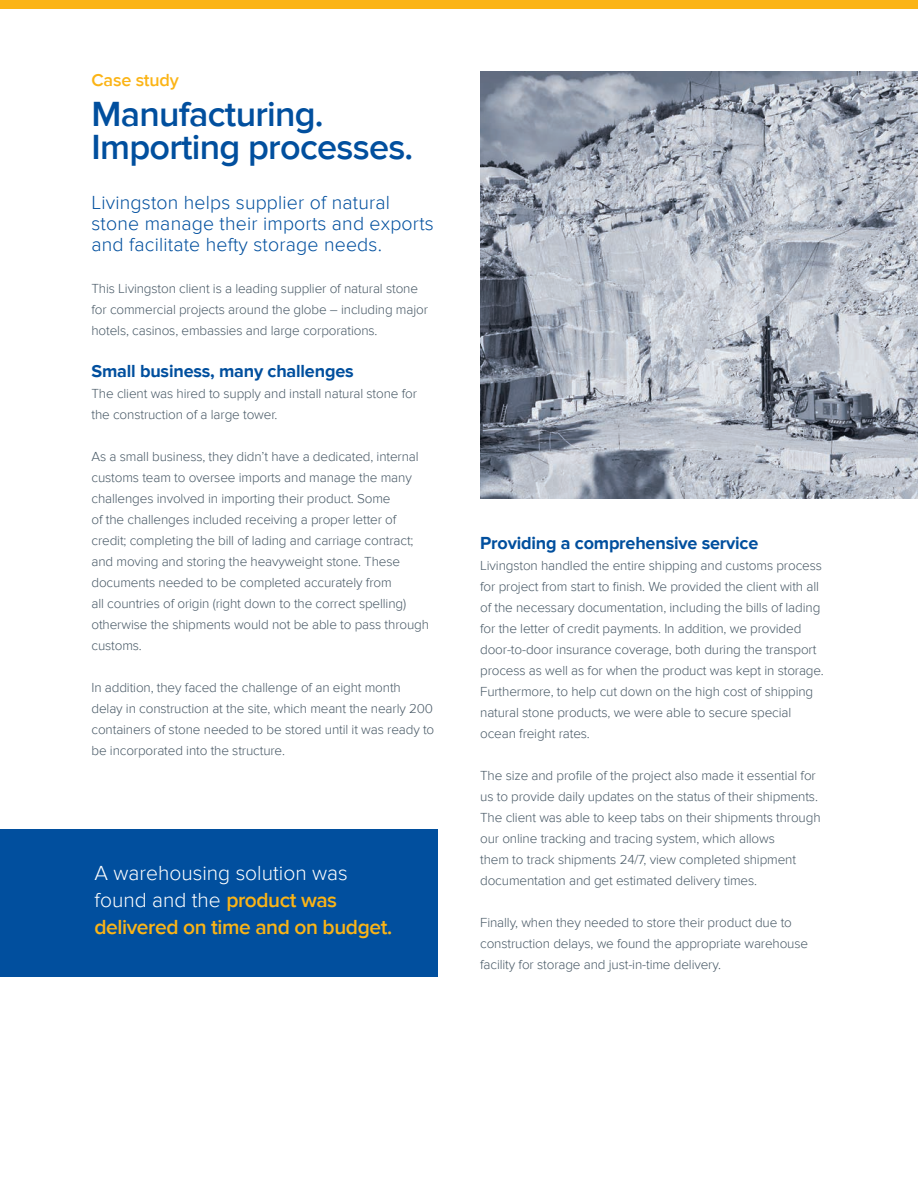
<style>
.page{position:relative;width:918px;height:1188px;background:#fff}
.page>*{position:absolute;margin:0;border:0;box-sizing:border-box;transform-origin:0 0}
.Body_text{font:600 36px "Proxima Nova";letter-spacing:-.02em;color:#014f9e}
.Body_text-2{font:600 21px/27px "Proxima Nova";letter-spacing:-.02em;color:#fbb416}
.Body_text-3{font:300 19.5px/21px "Proxima Nova";letter-spacing:.01em;color:#014f9e}
.Body_text-4{font:700 18px "Proxima Nova";letter-spacing:-.01em;color:#014f9e}
.Body_text-5{font:600 18px "Proxima Nova";letter-spacing:-.01em;color:#fbb416}
.Body_text-6{font:300 13.5px/21px "Proxima Nova";letter-spacing:-.01em;color:#475865}
.s1{font-weight:300;color:#fff}
</style>
<div class="page">
<div style="left:0;top:0;width:918px;height:9px;background:#fbb416"></div>
<img style="left:480px;top:72px;width:438px;height:426px">
<div style="left:0;top:829px;width:438px;height:148px;background:#014f9e"></div>
<p class="Body_text-5" style="left:91px;top:70px;width:89px">Case study</p>
<p class="Body_text" style="left:91px;top:94px;width:234px">Manufacturing.</p>
<p class="Body_text" style="left:91px;top:127px;width:323px">Importing processes.</p>
<p class="Body_text-3" style="left:91px;top:192px;width:344px">Livingston helps supplier of natural stone manage their imports and exports and facilitate hefty storage needs.</p>
<p class="Body_text-6" style="left:91px;top:278px;width:338px">This Livingston client is a leading supplier of natural stone for commercial projects around the globe – including major hotels, casinos, embassies and large corporations.</p>
<p class="Body_text-4" style="left:91px;top:360px;width:264px">Small business, many challenges</p>
<p class="Body_text-6" style="left:91px;top:383px;width:327px">The client was hired to supply and install natural stone for the construction of a large tower.</p>
<p class="Body_text-6" style="left:91px;top:446px;width:339px">As a small business, they didn’t have a dedicated, internal customs team to oversee imports and manage the many challenges involved in importing their product. Some<br>of the challenges included receiving a proper letter of credit; completing the bill of lading and carriage contract; and moving and storing the heavyweight stone. These documents needed to be completed accurately from<br>all countries of origin (right down to the correct spelling) otherwise the shipments would not be able to pass through customs.</p>
<p class="Body_text-6" style="left:91px;top:677px;width:344px">In addition, they faced the challenge of an eight month delay in construction at the site, which meant the nearly 200 containers of stone needed to be stored until it was ready to be incorporated into the structure.</p>
<p class="Body_text-2" style="left:94px;top:859px;width:299px"><span class="s1">A warehousing solution was found and the</span> product was delivered on time and on budget.</p>
<p class="Body_text-4" style="left:480px;top:533px;width:280px">Providing a comprehensive service</p>
<p class="Body_text-6" style="left:480px;top:556px;width:345px">Livingston handled the entire shipping and customs process for project from start to finish. We provided the client with all of the necessary documentation, including the bills of lading for the letter of credit payments. In addition, we provided door-to-door insurance coverage, both during the transport process as well as for when the product was kept in storage.<br>Furthermore, to help cut down on the high cost of shipping natural stone products, we were able to secure special ocean freight rates.</p>
<p class="Body_text-6" style="left:480px;top:766px;width:342px">The size and profile of the project also made it essential for us to provide daily updates on the status of their shipments.<br>The client was able to keep tabs on their shipments through our online tracking and tracing system, which allows<br>them to track shipments 24/7, view completed shipment documentation and get estimated delivery times.</p>
<p class="Body_text-6" style="left:480px;top:913px;width:329px">Finally, when they needed to store their product due to construction delays, we found the appropriate warehouse facility for storage and just-in-time delivery.</p>
</div>
